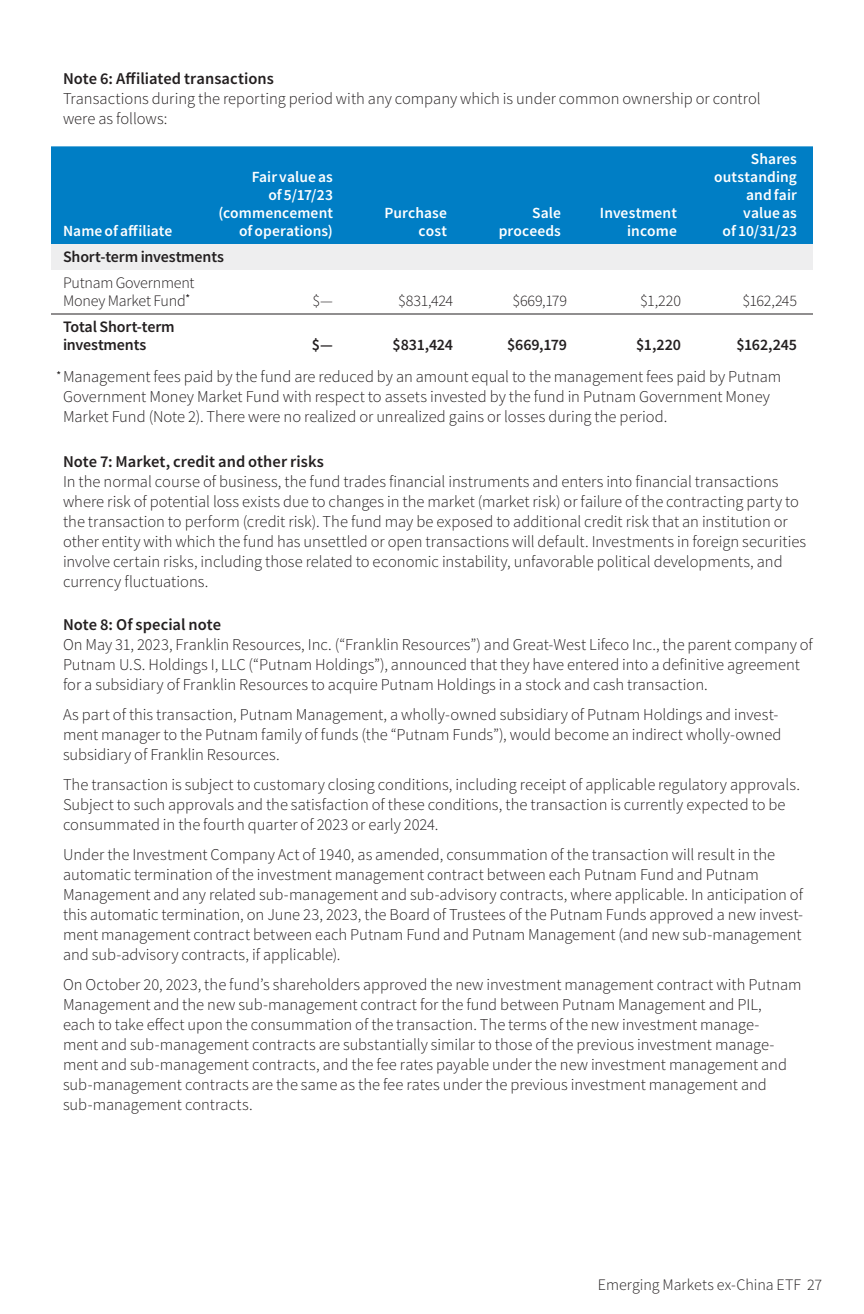
<style>
.page{position:relative;width:864px;height:1314px;background:#fff}
.page>*{position:absolute;margin:0;border:0;box-sizing:border-box;transform-origin:0 0}
.NotesText{font:300 16.4px/20px "Source Sans Pro";color:#231f20}
.NotesText_Footnote{font:300 16.4px/20px "Source Sans Pro";color:#231f20}
.NotesHead{font:600 16.4px "Source Sans Pro";letter-spacing:.005em;color:#231f20}
.Basic_Table_Line_FL{font:300 16px/18px "Source Sans Pro";letter-spacing:-.01em;color:#231f20}
.Basic_Table_Line_FL-2{font:600 16px/18px "Source Sans Pro";letter-spacing:-.01em;color:#231f20}
.Basic_Table_Line{font:300 16px "Source Sans Pro";letter-spacing:-.02em;color:#231f20}
.Basic_Table_Line-2{font:600 16px "Source Sans Pro";letter-spacing:-.015em;color:#231f20}
.Color_Head_FR{font:600 15.6px/18px "Source Sans Pro";letter-spacing:.01em;color:#fff;text-align:right}
.Color_Head_FL{font:600 15.6px "Source Sans Pro";letter-spacing:.005em;color:#fff}
</style>
<div class="page">
<div style="left:51px;top:146px;width:762px;height:98px;background:#007ec5"></div>
<div style="left:51px;top:244px;width:762px;height:26px;background:#eeeeef"></div>
<hr style="left:51px;top:314px;width:162px;height:1px;background:#231f20">
<hr style="left:213px;top:314px;width:136px;height:1px;background:#231f20">
<hr style="left:349px;top:314px;width:114px;height:1px;background:#231f20">
<hr style="left:463px;top:314px;width:114px;height:1px;background:#231f20">
<hr style="left:577px;top:314px;width:116px;height:1px;background:#231f20">
<hr style="left:693px;top:314px;width:120px;height:1px;background:#231f20">
<p class="NotesHead" style="left:63px;top:68px;width:213px">Note 6: Affiliated transactions</p>
<p class="NotesText" style="left:63px;top:89px;width:699px">Transactions during the reporting period with any company which is under common ownership or control were as follows:</p>
<p class="Color_Head_FL" style="left:63px;top:221px;width:111px">Name of affiliate</p>
<p class="Color_Head_FR" style="left:219px;top:168px;width:116px">Fair value as<br>of 5/17/23 (commencement of operations)</p>
<p class="Color_Head_FR" style="left:385px;top:204px;width:64px">Purchase cost</p>
<p class="Color_Head_FR" style="left:499px;top:204px;width:64px">Sale proceeds</p>
<p class="Color_Head_FR" style="left:600px;top:204px;width:79px">Investment income</p>
<p class="Color_Head_FR" style="left:714px;top:150px;width:84px">Shares outstanding and fair value as<br>of 10/31/23</p>
<p class="Basic_Table_Line_FL-2" style="left:63px;top:248px;width:163px">Short-term investments</p>
<p class="Basic_Table_Line_FL" style="left:63px;top:274px;width:133px">Putnam Government<br>Money Market Fund<sup>*</sup></p>
<p class="Basic_Table_Line" style="left:313px;top:291px;width:22px">$—</p>
<p class="Basic_Table_Line" style="left:398px;top:291px;width:56px">$831,424</p>
<p class="Basic_Table_Line" style="left:513px;top:291px;width:56px">$669,179</p>
<p class="Basic_Table_Line" style="left:640px;top:291px;width:42px">$1,220</p>
<p class="Basic_Table_Line" style="left:742px;top:291px;width:56px">$162,245</p>
<p class="Basic_Table_Line_FL-2" style="left:63px;top:318px;width:113px">Total Short-term investments</p>
<p class="Basic_Table_Line-2" style="left:312px;top:334px;width:23px">$—</p>
<p class="Basic_Table_Line-2" style="left:393px;top:334px;width:62px">$831,424</p>
<p class="Basic_Table_Line-2" style="left:507px;top:334px;width:61px">$669,179</p>
<p class="Basic_Table_Line-2" style="left:636px;top:334px;width:46px">$1,220</p>
<p class="Basic_Table_Line-2" style="left:736px;top:334px;width:62px">$162,245</p>
<p class="NotesText_Footnote" style="left:63px;top:367px;width:720px;text-indent:-7px"><sup>*</sup> Management fees paid by the fund are reduced by an amount equal to the management fees paid by Putnam<br>Government Money Market Fund with respect to assets invested by the fund in Putnam Government Money<br>Market Fund (Note 2). There were no realized or unrealized gains or losses during the period.</p>
<p class="NotesHead" style="left:63px;top:451px;width:263px">Note 7: Market, credit and other risks</p>
<p class="NotesText" style="left:63px;top:472px;width:745px">In the normal course of business, the fund trades financial instruments and enters into financial transactions where risk of potential loss exists due to changes in the market (market risk) or failure of the contracting party to the transaction to perform (credit risk). The fund may be exposed to additional credit risk that an institution or other entity with which the fund has unsettled or open transactions will default. Investments in foreign securities involve certain risks, including those related to economic instability, unfavorable political developments, and currency fluctuations.</p>
<p class="NotesHead" style="left:63px;top:614px;width:160px">Note 8: Of special note</p>
<p class="NotesText" style="left:63px;top:635px;width:752px">On May 31, 2023, Franklin Resources, Inc. (“Franklin Resources”) and Great-West Lifeco Inc., the parent company of<br>Putnam U.S. Holdings I, LLC (“Putnam Holdings”), announced that they have entered into a definitive agreement for a subsidiary of Franklin Resources to acquire Putnam Holdings in a stock and cash transaction.</p>
<p class="NotesText" style="left:63px;top:705px;width:720px">As part of this transaction, Putnam Management, a wholly-owned subsidiary of Putnam Holdings and invest&shy;ment manager to the Putnam family of funds (the “Putnam Funds”), would become an indirect wholly-owned subsidiary of Franklin Resources.</p>
<p class="NotesText" style="left:63px;top:775px;width:738px">The transaction is subject to customary closing conditions, including receipt of applicable regulatory approvals.<br>Subject to such approvals and the satisfaction of these conditions, the transaction is currently expected to be consummated in the fourth quarter of 2023 or early 2024.</p>
<p class="NotesText" style="left:63px;top:845px;width:742px">Under the Investment Company Act of 1940, as amended, consummation of the transaction will result in the automatic termination of the investment management contract between each Putnam Fund and Putnam Management and any related sub-management and sub-advisory contracts, where applicable. In anticipation of this automatic termination, on June 23, 2023, the Board of Trustees of the Putnam Funds approved a new invest&shy;ment management contract between each Putnam Fund and Putnam Management (and new sub-management and sub-advisory contracts, if applicable).</p>
<p class="NotesText" style="left:63px;top:975px;width:740px">On October 20, 2023, the fund’s shareholders approved the new investment management contract with Putnam Management and the new sub-management contract for the fund between Putnam Management and PIL,<br>each to take effect upon the consummation of the transaction. The terms of the new investment manage-<br>ment and sub-management contracts are substantially similar to those of the previous investment manage&shy;ment and sub-management contracts, and the fee rates payable under the new investment management and sub-management contracts are the same as the fee rates under the previous investment management and sub-management contracts.</p>
<p class="Basic_Table_Line_FL" style="left:598px;top:1276px;width:226px">Emerging Markets ex-China ETF 27</p>
</div>
